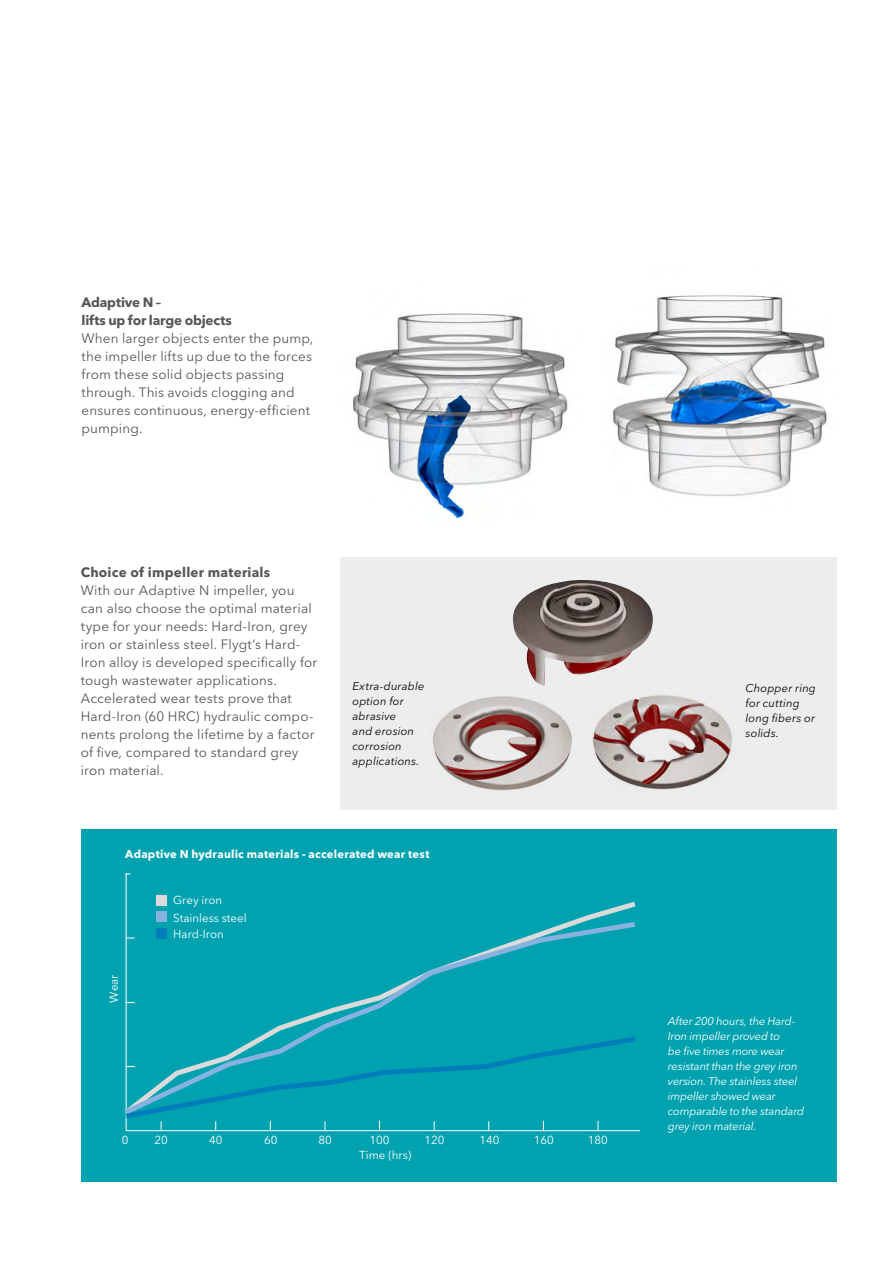
<style>
.page{position:relative;width:893px;height:1263px;background:#fff}
.page>*{position:absolute;margin:0;border:0;box-sizing:border-box;transform-origin:0 0}
.t1{font:13.5px/18px "Avenir Next LT Pro";letter-spacing:.01em;color:#575756}
.t2{font:700 13.5px/18px "Avenir Next LT Pro";letter-spacing:-.015em;color:#575756}
.t3{font:700 13.5px "Avenir Next LT Pro";letter-spacing:.01em;color:#575756}
.t4{font:11.55px/18px "Avenir Next LT Pro";color:#fff}
.t5{font:11.55px "Avenir Next LT Pro";color:#4e4e4d}
.t6{font:italic 11.25px/15px "Avenir Next LT Pro";letter-spacing:-.015em;color:#fff}
.t7{font:italic 11.25px/15px "Avenir Next LT Pro";letter-spacing:.015em;color:#000}
.t8{font:700 11.25px "Avenir Next LT Pro";letter-spacing:.025em;color:#fff}
</style>
<div class="page">
<div style="left:340px;top:558px;width:497px;height:252px;background:#ededed"></div>
<div style="left:82px;top:829px;width:755px;height:352px;background:#00a2b0"></div>
<svg style="left:125px;top:873px;width:515px;height:258px"></svg>
<svg style="left:125px;top:898px;width:515px;height:21px"></svg>
<svg style="left:125px;top:919px;width:515px;height:114px"></svg>
<svg style="left:125px;top:1033px;width:515px;height:89px"></svg>
<div style="left:156px;top:895px;width:10px;height:11px;background:#dadada"></div>
<div style="left:156px;top:912px;width:10px;height:10px;background:#87b1de"></div>
<div style="left:156px;top:928px;width:10px;height:10px;background:#007ebc"></div>
<img style="left:432px;top:696px;width:140px;height:95px">
<img style="left:593px;top:695px;width:139px;height:95px">
<img style="left:513px;top:580px;width:140px;height:106px">
<img style="left:613px;top:295px;width:214px;height:202px">
<img style="left:353px;top:313px;width:215px;height:207px">
<p class="t2" style="left:82px;top:293px;width:152px">Adaptive N –<br>lifts up for large objects</p>
<p class="t1" style="left:82px;top:329px;width:233px">When larger objects enter the pump, the impeller lifts up due to the forces from these solid objects passing through. This avoids clogging and ensures continuous, energy-efficient pumping.</p>
<p class="t3" style="left:81px;top:564px;width:191px">Choice of impeller materials</p>
<p class="t1" style="left:81px;top:581px;width:238px">With our Adaptive N impeller, you can also choose the optimal material type for your needs: Hard-Iron, grey iron or stainless steel. Flygt’s Hard-Iron alloy is developed specifically for tough wastewater applications.<br>Accelerated wear tests prove that Hard-Iron (60 HRC) hydraulic compo&shy;nents prolong the lifetime by a factor of five, compared to standard grey iron material.</p>
<p class="t7" style="left:352px;top:678px;width:73px">Extra-durable option for abrasive<br>and erosion corrosion applications.</p>
<p class="t7" style="left:746px;top:680px;width:72px">Chopper ring for cutting long fibers or solids.</p>
<p class="t5" style="left:103px;top:697px;width:8px">0</p>
<p class="t5" style="left:191px;top:697px;width:15px">40</p>
<p class="t5" style="left:136px;top:697px;width:15px">20</p>
<p class="t5" style="left:246px;top:697px;width:15px">60</p>
<p class="t5" style="left:351px;top:697px;width:22px">100</p>
<p class="t5" style="left:341px;top:712px;width:54px">Time (hrs)</p>
<p class="t8" style="left:125px;top:847px;width:306px">Adaptive N hydraulic materials - accelerated wear test</p>
<p class="t4" style="left:105px;top:1002px;width:30px;rotate:-90deg">Wear</p>
<p class="t4" style="left:173px;top:891px;width:75px">Grey iron<br>Stainless steel</p>
<p class="t4" style="left:173px;top:925px;width:52px">Hard-Iron</p>
<p class="t4" style="left:122px;top:1131px;width:8px">0</p>
<p class="t4" style="left:209px;top:1131px;width:15px">40</p>
<p class="t4" style="left:154px;top:1131px;width:15px">20</p>
<p class="t4" style="left:264px;top:1131px;width:15px">60</p>
<p class="t4" style="left:319px;top:1131px;width:15px">80</p>
<p class="t4" style="left:370px;top:1131px;width:22px">100</p>
<p class="t4" style="left:424px;top:1131px;width:22px">120</p>
<p class="t4" style="left:480px;top:1131px;width:22px">140</p>
<p class="t4" style="left:534px;top:1131px;width:22px">160</p>
<p class="t4" style="left:588px;top:1131px;width:22px">180</p>
<p class="t4" style="left:359px;top:1146px;width:54px">Time (hrs)</p>
<p class="t6" style="left:668px;top:1013px;width:138px">After 200 hours, the Hard-<br>Iron impeller proved to<br>be five times more wear resistant than the grey iron version. The stainless steel impeller showed wear comparable to the standard grey iron material.</p>
</div>
